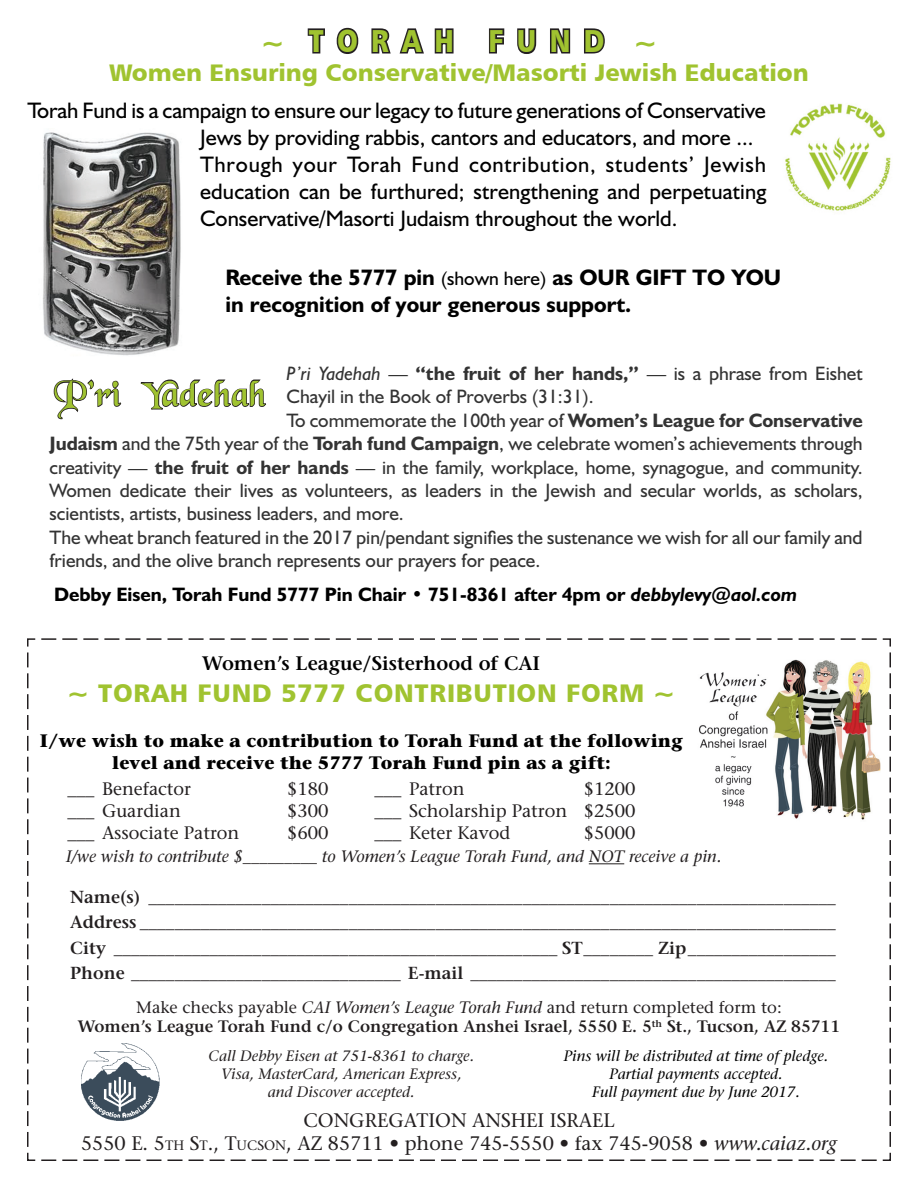
<style>
.page{position:relative;width:918px;height:1188px;background:#fff}
.page>*{position:absolute;margin:0;border:0;box-sizing:border-box;transform-origin:0 0}
.t1{font:37.5px "Schwarzwald";color:#a0c330}
.t2{font:31.8px "Humanist 777 BT Black B";letter-spacing:.49em;color:#a0c330;scale:.85 1}
.t3{font:25.5px "Humanist 777 BT Black B";letter-spacing:.03em;color:#a0c330}
.t4{font:24px "Humanist 777 BT Black B";color:#a0c330}
.t5{font:22.5px/27px "Humanist 521 BT";color:#000}
.t6{font:700 22.5px/27px "Humanist 521 BT";color:#000}
.t7{font:19.5px "Humanist 521 BT";color:#333}
.t8{font:19.5px/23.4px "Stone Serif";color:#231f20;text-align:center}
.t9{font:700 19.5px "Humanist 521 BT";color:#000}
.t10{font:700 19.5px "Humanist 521 BT";color:#333}
.t11{font:600 19.5px "Stone Serif";color:#000}
.t12{font:18px/21.6px "Stone Serif";color:#231f20;text-align:justify}
.t13{font:700 18px/21.6px "Stone Serif";color:#000;text-align:center}
.t14{font:600 17.4px/25.5px "Stone Serif";color:#231f20;text-align:justify}
.t15{font:600 16.5px/19.8px "Stone Serif";color:#231f20;text-align:center}
.t16{font:italic 16.5px "Stone Serif";color:#231f20}
.t17{font:italic 15px/18px "Stone Serif";color:#231f20;text-align:center}
.t18{font:italic 15px/18px "Stone Serif";color:#000;text-align:center}
.s1{font-size:27px}
.s2{font-weight:400;font-size:19.5px}
.s3{font-style:italic}
.s4{font-weight:700}
.s5{font-weight:400}
.s6{font-weight:400;font-style:italic}
.s7{font-style:inherit}
.s8{font-size:13.65px}
</style>
<div class="page">
<svg style="left:27px;top:638px;width:864px;height:523px"></svg>
<hr style="left:589px;top:863px;width:35px;height:1px;background:#231f20">
<svg style="left:307px;top:28px;width:18px;height:26px"></svg>
<svg style="left:336px;top:27px;width:23px;height:27px"></svg>
<svg style="left:371px;top:28px;width:53px;height:26px"></svg>
<svg style="left:434px;top:28px;width:20px;height:26px"></svg>
<svg style="left:488px;top:28px;width:17px;height:26px"></svg>
<svg style="left:517px;top:28px;width:54px;height:26px"></svg>
<svg style="left:584px;top:28px;width:21px;height:26px"></svg>
<img style="left:81px;top:1043px;width:79px;height:78px">
<img style="left:696px;top:654px;width:186px;height:167px">
<svg style="left:53px;top:378px;width:69px;height:42px"></svg>
<svg style="left:140px;top:379px;width:126px;height:31px"></svg>
<img style="left:43px;top:132px;width:138px;height:224px">
<img style="left:785px;top:103px;width:106px;height:108px">
<h2 class="t2" style="left:261px;top:20px;width:467px"><span class="s1">~</span> torah fund <span class="s1">~</span></h2>
<p class="t4" style="left:109px;top:57px;width:701px">Women Ensuring Conservative/Masorti Jewish Education</p>
<p class="t5" style="left:200px;top:96px;width:568px;text-indent:-173px">Torah Fund is a campaign to ensure our legacy to future generations of Conservative Jews by providing rabbis, cantors and educators, and more ...<br>Through your Torah Fund contribution, students’ Jewish education can be furthured; strengthening and perpetuating Conservative/Masorti Judaism throughout the world.</p>
<p class="t6" style="left:225px;top:264px;width:557px">Receive the 5777 pin <span class="s2">(shown here)</span> as our gift to you in recognition of your generous support.</p>
<p class="t7" style="left:287px;top:361px;width:578px"><span class="s3">P’ri Yadehah</span> — <span class="s4">“the fruit of her hands,”</span> — is a phrase from Eishet</p>
<p class="t7" style="left:287px;top:385px;width:309px">Chayil in the Book of Proverbs (31:31).</p>
<p class="t10" style="left:287px;top:408px;width:578px"><span class="s5">To commemorate the 100th year of</span> Women’s League for Conservative</p>
<p class="t7" style="left:49px;top:432px;width:815px"><span class="s4">Judaism</span> and the 75th year of the <span class="s4">Torah fund Campaign</span>, we celebrate women’s achievements through</p>
<p class="t7" style="left:49px;top:455px;width:815px">creativity — <span class="s4">the fruit of her hands</span> — in the family, workplace, home, synagogue, and community.</p>
<p class="t7" style="left:49px;top:478px;width:815px">Women dedicate their lives as volunteers, as leaders in the Jewish and secular worlds, as scholars,</p>
<p class="t7" style="left:49px;top:502px;width:356px">scientists, artists, business leaders, and more.</p>
<p class="t7" style="left:49px;top:525px;width:815px">The wheat branch featured in the 2017 pin/pendant signifies the sustenance we wish for all our family and</p>
<p class="t7" style="left:49px;top:549px;width:492px">friends, and the olive branch represents our prayers for peace.</p>
<h1 class="t1" style="left:54px;top:373px;width:214px">P’ri Yadehah</h1>
<p class="t9" style="left:54px;top:582px;width:745px">Debby Eisen, Torah Fund 5777 Pin Chair • 751-8361 after 4pm or <span class="s3">debbylevy@aol.com</span></p>
<p class="t11" style="left:202px;top:652px;width:339px">Women’s League/Sisterhood of CAI</p>
<h3 class="t3" style="left:68px;top:677px;width:609px">~ Torah Fund 5777 contribution form ~</h3>
<p class="t13" style="left:40px;top:730px;width:644px">I/we wish to make a contribution to Torah Fund at the following level and receive the 5777 Torah Fund pin as a gift:</p>
<p class="t12" style="left:68px;top:778px;width:125px">___ Benefactor</p>
<p class="t12" style="left:287px;top:778px;width:43px">$180</p>
<p class="t12" style="left:67px;top:800px;width:115px">___ Guardian</p>
<p class="t12" style="left:287px;top:800px;width:43px">$300</p>
<p class="t12" style="left:67px;top:821px;width:173px">___ Associate Patron</p>
<p class="t12" style="left:287px;top:821px;width:43px">$600</p>
<p class="t16" style="left:66px;top:847px;width:657px">I/we wish to contribute $_________ to Women’s League Torah Fund, and NOT receive a pin.</p>
<p class="t12" style="left:375px;top:778px;width:262px;text-indent:209px">$1200 ___ Scholarship Patron $2500 ___ Keter Kavod</p>
<p class="t12" style="left:375px;top:778px;width:92px">___ Patron</p>
<p class="t12" style="left:584px;top:821px;width:53px">$5000</p>
<p class="t14" style="left:70px;top:884px;width:767px">Name(s) _______________________________________________________________________________ Address ________________________________________________________________________________ City ___________________________________________________ ST________ Zip_________________ Phone _______________________________ E-mail __________________________________________</p>
<p class="t15" style="left:78px;top:997px;width:764px"><span class="s5">Make checks payable</span> <span class="s6">CAI Women’s League Torah Fund</span> <span class="s5">and return completed form to:<br></span>Women’s League Torah Fund c/o Congregation Anshei Israel, 5550 E. 5<sup>th</sup> St., Tucson, AZ 85711</p>
<p class="t18" style="left:564px;top:1047px;width:266px">Pins will be distributed at time of pledge.<br>Partial payments accepted.<br>Full payment due by June 2017.</p>
<p class="t8" style="left:81px;top:1108px;width:757px">Congregation Anshei Israel<br><span class="s7">5550 E. 5</span><span class="s8">TH</span> <span class="s7">S</span><span class="s8">T</span><span class="s7">., T</span><span class="s8">UCSON</span><span class="s7">, AZ 85711 •</span> phone 745-5550 • fax 745-9058 • <span class="s3">www.caiaz.org</span></p>
<p class="t17" style="left:209px;top:1047px;width:267px">Call Debby Eisen at 751-8361 to charge.<br>Visa, MasterCard, American Express, and Discover accepted.</p>
</div>
